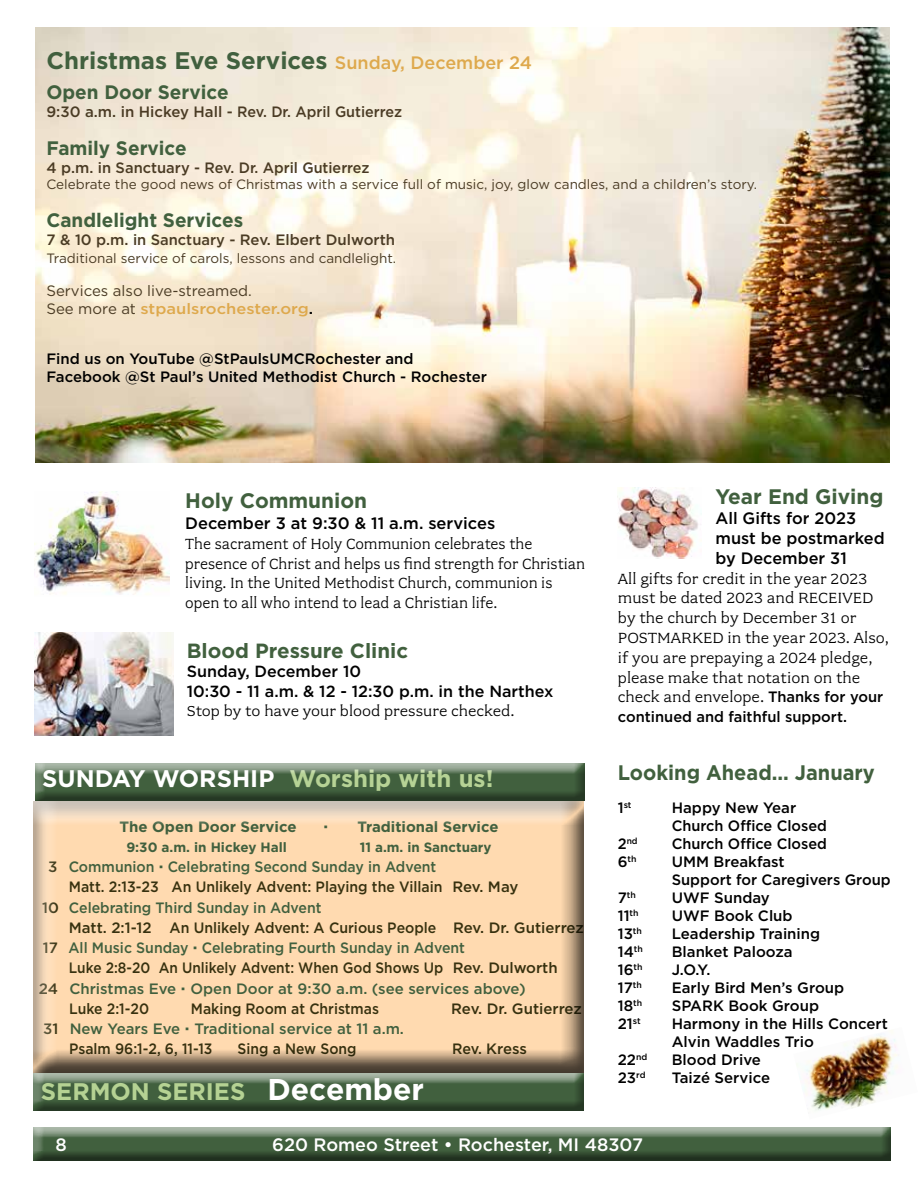
<style>
.page{position:relative;width:918px;height:1188px;background:#fff}
.page>*{position:absolute;margin:0;border:0;box-sizing:border-box;transform-origin:0 0}
.t1{font:700 24px "Gotham";color:#41603e}
.t2{font:700 24px "Gotham";color:#b6d295}
.t3{font:700 24px "Gotham";color:#b5d293}
.t4{font:700 21px "Gotham";color:#41603e}
.t5{font:700 21px "Gotham";color:#41603e;scale:.95 1}
.t6{font:700 20.55px "Gotham";color:#41603e}
.t7{font:700 19.5px "Gotham";color:#41603e}
.t8{font:500 18px "Gotham";color:#fff}
.t9{font:16.5px/19.8px "Fairplex Wide OT";color:#000}
.t10{font:16.5px/19.8px "Fairplex Wide OT";color:#000;scale:.93 1}
.t11{font:500 16.5px/19.8px "Gotham";color:#000}
.t12{font:500 16.2px/19.4px "Gotham";color:#000}
.t13{font:16.2px "Fairplex Wide OT";color:#000}
.t14{font:500 15px/18px "Gotham";color:#000}
.t15{font:500 15px "Gotham";color:#4a3b24}
.t16{font:500 15px/20.2px "Gotham";color:#41603e}
.t17{font:500 15px/20.2px "Gotham";color:#37310f;scale:.94 1}
.t18{font:500 15px "Gotham";color:#41603e;scale:.94 1}
.t19{font:500 15px "Gotham";color:#37310f}
.t20{font:15px/18px "Gotham";color:#4a3b24}
.t21{font:500 15px "Gotham";color:#37310f;scale:.91 1}
.t22{font:500 15px "Gotham";color:#37310f;scale:.93 1}
.t23{font:700 15px "Gotham";color:#41603e}
.t24{font:500 15px "Gotham";color:#37310f;scale:.96 1}
.t25{font:13.5px "Gotham";color:#4a3b24}
.t26{font:700 13.5px "Gotham";color:#41603e}
.t27{font:500 8.7px "Gotham";color:#000}
.s1{font-weight:500;font-size:18px;color:#dea94d}
.s2{font-weight:500;color:#dea94d}
.s3{font-weight:500;color:#000}
.s4{color:#fff}
.s5{font-size:16.5px}
.s6{color:#41603e}
.s7{font-weight:700;font-size:16.5px;color:#41603e}
.s8{color:#37310f}
.s9{font-weight:700;font-size:16.5px}
.s10{font-size:30px;color:#fff}
.s11{font-family:"Gotham";font-weight:500;font-size:15px}
.s12{font-size:15px}
</style>
<div class="page">
<div style="left:29px;top:1126px;width:862px;height:34px;background:#aab8a9"></div>
<div style="left:29px;top:1128px;width:862px;height:34px;background:#000;opacity:.5"></div>
<img style="left:35px;top:27px;width:854px;height:435px">
<div style="left:28px;top:1073px;width:557px;height:39px;background:#000;opacity:.42"></div>
<div style="left:29px;top:763px;width:557px;height:39px;background:#000;opacity:.42"></div>
<div style="left:31px;top:800px;width:569px;height:276px;background:#000;opacity:.5"></div>
<img style="left:34px;top:491px;width:135px;height:104px">
<img style="left:34px;top:632px;width:139px;height:104px">
<img style="left:802px;top:1030px;width:96px;height:81px">
<img style="left:618px;top:488px;width:84px;height:71px">
<h1 class="t1" style="left:46px;top:44px;width:487px">Christmas Eve Services <span class="s1">Sunday, December 24</span></h1>
<h3 class="t7" style="left:46px;top:80px;width:184px">Open Door Service</h3>
<p class="t15" style="left:46px;top:102px;width:357px">9:30 a.m. in Hickey Hall - Rev. Dr. April Gutierrez</p>
<h3 class="t7" style="left:46px;top:135px;width:142px">Family Service</h3>
<p class="t15" style="left:46px;top:158px;width:325px">4 p.m. in Sanctuary - Rev. Dr. April Gutierrez</p>
<p class="t25" style="left:46px;top:176px;width:712px">Celebrate the good news of Christmas with a service full of music, joy, glow candles, and a children’s story.</p>
<h3 class="t7" style="left:46px;top:207px;width:198px">Candlelight Services</h3>
<p class="t15" style="left:46px;top:230px;width:350px">7 &amp; 10 p.m. in Sanctuary - Rev. Elbert Dulworth</p>
<p class="t25" style="left:46px;top:250px;width:351px">Traditional service of carols, lessons and candlelight.</p>
<p class="t20" style="left:46px;top:281px;width:268px">Services also live-streamed.<br>See more at <span class="s2">stpaulsrochester.org</span><span class="s3">.</span></p>
<p class="t14" style="left:46px;top:350px;width:442px">Find us on YouTube @StPaulsUMCRochester and<br>Facebook @St Paul’s United Methodist Church - Rochester</p>
<h2 class="t4" style="left:185px;top:487px;width:183px">Holy Communion</h2>
<p class="t11" style="left:185px;top:513px;width:312px">December 3 at 9:30 &amp; 11 a.m. services</p>
<p class="t10" style="left:185px;top:534px;width:432px">The sacrament of Holy Communion celebrates the presence of Christ and helps us find strength for Christian living. In the United Methodist Church, communion is open to all who intend to lead a Christian life.</p>
<h3 class="t6" style="left:187px;top:637px;width:223px">Blood Pressure Clinic</h3>
<p class="t12" style="left:187px;top:662px;width:368px">Sunday, December 10<br>10:30 - 11 a.m. &amp; 12 - 12:30 p.m. in the Narthex</p>
<p class="t13" style="left:187px;top:702px;width:329px">Stop by to have your blood pressure checked.</p>
<h1 class="t2" style="left:42px;top:763px;width:453px"><span class="s4">SUNDAY WORSHIP</span> Worship with us!</h1>
<p class="t23" style="left:119px;top:816px;width:179px">The Open Door Service</p>
<p class="t23" style="left:324px;top:816px;width:176px"><span class="s5">·</span> Traditional Service</p>
<p class="t26" style="left:126px;top:838px;width:162px">9:30 a.m. in Hickey Hall</p>
<p class="t26" style="left:360px;top:838px;width:133px">11 a.m. in Sanctuary</p>
<p class="t19" style="left:48px;top:857px;width:11px">3</p>
<p class="t17" style="left:69px;top:857px;width:480px"><span class="s6">Communion</span> <span class="s7">·</span> <span class="s6">Celebrating Second Sunday in Advent<br></span>Matt. 2:13-23 An Unlikely Advent: Playing the Villain Rev. May</p>
<p class="t19" style="left:42px;top:898px;width:18px">10</p>
<p class="t18" style="left:69px;top:898px;width:270px">Celebrating Third Sunday in Advent</p>
<p class="t19" style="left:69px;top:918px;width:517px">Matt. 2:1-12 An Unlikely Advent: A Curious People Rev. Dr. Gutierrez</p>
<p class="t18" style="left:43px;top:938px;width:451px"><span class="s8">17</span> All Music Sunday <span class="s9">·</span> Celebrating Fourth Sunday in Advent</p>
<p class="t21" style="left:69px;top:958px;width:539px">Luke 2:8-20 An Unlikely Advent: When God Shows Up Rev. Dulworth</p>
<p class="t16" style="left:39px;top:978px;width:488px"><span class="s8">24</span> Christmas Eve <span class="s9">·</span> Open Door at 9:30 a.m. (see services above)</p>
<p class="t22" style="left:69px;top:999px;width:87px">Luke 2:1-20</p>
<p class="t22" style="left:191px;top:999px;width:204px">Making Room at Christmas</p>
<p class="t19" style="left:451px;top:999px;width:132px">Rev. Dr. Gutierrez</p>
<p class="t16" style="left:69px;top:1019px;width:336px;text-indent:-26px"><span class="s8">31</span> New Years Eve <span class="s9">·</span> Traditional service at 11 a.m.<br><span class="s8">Psalm 96:1-2, 6, 11-13</span></p>
<p class="t22" style="left:238px;top:1039px;width:129px">Sing a New Song</p>
<p class="t24" style="left:452px;top:1039px;width:80px">Rev. Kress</p>
<h1 class="t3" style="left:41px;top:1076px;width:385px">SERMON SERIES <span class="s10">December</span></h1>
<h2 class="t4" style="left:716px;top:483px;width:170px">Year End Giving</h2>
<p class="t11" style="left:716px;top:508px;width:171px">All Gifts for 2023 must be postmarked by December 31</p>
<p class="t9" style="left:618px;top:569px;width:272px">All gifts for credit in the year 2023 must be dated 2023 and RECEIVED by the church by December 31 or POSTMARKED in the year 2023. Also, if you are prepaying a 2024 pledge, please make that notation on the check and envelope. <span class="s11">Thanks for your</span></p>
<p class="t14" style="left:618px;top:708px;width:231px">continued and faithful support.</p>
<h2 class="t5" style="left:618px;top:759px;width:272px">Looking Ahead... January</h2>
<p class="t27" style="left:618px;top:799px;width:15px"><span class="s12">1</span>st</p>
<p class="t14" style="left:672px;top:798px;width:157px">Happy New Year<br>Church Office Closed</p>
<p class="t27" style="left:618px;top:835px;width:21px"><span class="s12">2</span>nd</p>
<p class="t14" style="left:672px;top:834px;width:157px">Church Office Closed</p>
<p class="t27" style="left:618px;top:853px;width:20px"><span class="s12">6</span>th</p>
<p class="t14" style="left:672px;top:852px;width:220px">UMM Breakfast<br>Support for Caregivers Group</p>
<p class="t27" style="left:618px;top:889px;width:20px"><span class="s12">7</span>th</p>
<p class="t14" style="left:672px;top:888px;width:100px">UWF Sunday</p>
<p class="t14" style="left:618px;top:906px;width:22px">11<sup>th</sup></p>
<p class="t14" style="left:672px;top:906px;width:122px">UWF Book Club</p>
<p class="t14" style="left:618px;top:924px;width:26px">13<sup>th</sup></p>
<p class="t14" style="left:672px;top:924px;width:150px">Leadership Training</p>
<p class="t14" style="left:618px;top:942px;width:27px">14<sup>th</sup></p>
<p class="t14" style="left:672px;top:942px;width:122px">Blanket Palooza</p>
<p class="t14" style="left:618px;top:960px;width:26px">16<sup>th</sup></p>
<p class="t14" style="left:672px;top:960px;width:40px">J.O.Y.</p>
<p class="t14" style="left:618px;top:978px;width:26px">17<sup>th</sup></p>
<p class="t14" style="left:672px;top:978px;width:174px">Early Bird Men’s Group</p>
<p class="t14" style="left:618px;top:996px;width:26px">18<sup>th</sup></p>
<p class="t14" style="left:672px;top:996px;width:149px">SPARK Book Group</p>
<p class="t14" style="left:618px;top:1014px;width:25px">21<sup>st</sup></p>
<p class="t14" style="left:672px;top:1014px;width:218px">Harmony in the Hills Concert<br>Alvin Waddles Trio</p>
<p class="t14" style="left:618px;top:1050px;width:31px">22<sup>nd</sup></p>
<p class="t14" style="left:672px;top:1050px;width:91px">Blood Drive</p>
<p class="t14" style="left:618px;top:1068px;width:29px">23<sup>rd</sup></p>
<p class="t14" style="left:672px;top:1068px;width:100px">Taizé Service</p>
<p class="t8" style="left:55px;top:1133px;width:13px">8</p>
<p class="t8" style="left:272px;top:1133px;width:372px">620 Romeo Street • Rochester, MI 48307</p>
</div>
